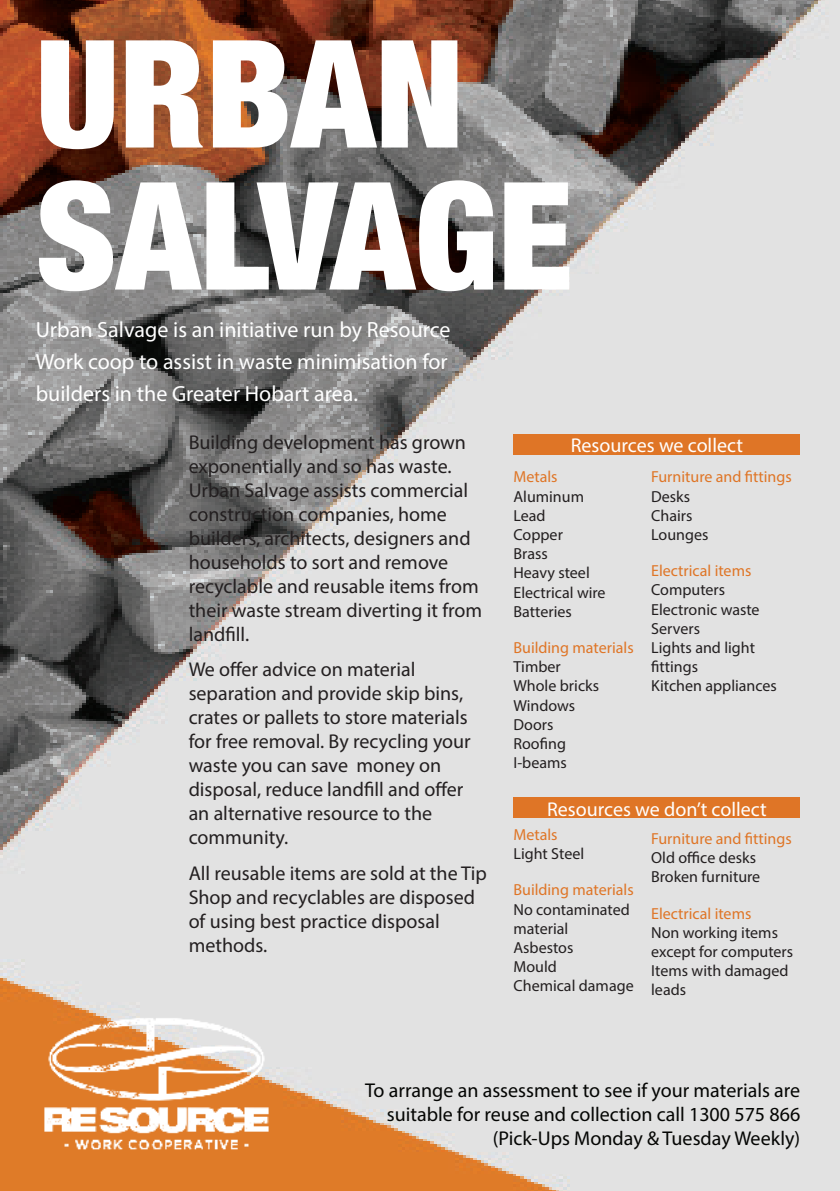
<style>
.page{position:relative;width:840px;height:1191px;background:#fff}
.page>*{position:absolute;margin:0;border:0;box-sizing:border-box;transform-origin:0 0}
.t1{font:900 condensed 150px "Helvetica Neue";color:#fff}
.t2{font:22px/32px "Myriad Pro";color:#fff}
.t3{font:20px/24px "Myriad Pro";color:#231f20}
.t4{font:20px/24px "Myriad Pro";color:#040503;text-align:right}
.t5{font:20px "Myriad Pro";color:#fff}
.t6{font:16px/19.2px "Myriad Pro";color:#231f20}
.t7{font:16px/19.2px "Myriad Pro";color:#df7526}
.s1{color:#231f20}
.s2{color:#df7526}
</style>
<div class="page">
<img style="left:0;top:0;width:839px;height:1191px">
<img style="left:40px;top:1014px;width:233px;height:137px">
<div style="left:513px;top:434px;width:286px;height:20px;background:#df7526"></div>
<div style="left:513px;top:797px;width:286px;height:21px;background:#df7526"></div>
<p class="t1" style="left:36px;top:-29px;width:429px">URBAN</p>
<p class="t1" style="left:36px;top:113px;width:538px">SALVAGE</p>
<p class="t2" style="left:36px;top:313px;width:416px">Urban Salvage is an initiative run by Resource<br>Work coop to assist in waste minimisation for builders in the Greater Hobart area.</p>
<p class="t3" style="left:188px;top:430px;width:295px">Building development has grown exponentially and so has waste.<br>Urban Salvage assists commercial construction companies, home builders, architects, designers and households to sort and remove recyclable and reusable items from their waste stream diverting it from landfill.</p>
<p class="t3" style="left:188px;top:657px;width:283px">We offer advice on material separation and provide skip bins, crates or pallets to store materials for free removal. By recycling your waste you can save money on disposal, reduce landfill and offer an alternative resource to the community.</p>
<p class="t3" style="left:188px;top:860px;width:299px">All reusable items are sold at the Tip<br>Shop and recyclables are disposed of using best practice disposal methods.</p>
<p class="t5" style="left:570px;top:433px;width:174px">Resources we collect</p>
<p class="t7" style="left:650px;top:467px;width:142px">Furniture and fittings<br><span class="s1">Desks<br>Chairs<br>Lounges</span></p>
<p class="t6" style="left:650px;top:561px;width:127px"><span class="s2">Electrical items<br></span>Computers<br>Electronic waste<br>Servers<br>Lights and light fittings<br>Kitchen appliances</p>
<p class="t6" style="left:513px;top:467px;width:94px"><span class="s2">Metals<br></span>Aluminum<br>Lead<br>Copper<br>Brass<br>Heavy steel<br>Electrical wire<br>Batteries</p>
<p class="t6" style="left:513px;top:638px;width:122px"><span class="s2">Building materials<br></span>Timber<br>Whole bricks<br>Windows<br>Doors<br>Roofing<br>I-beams</p>
<p class="t5" style="left:546px;top:796px;width:221px">Resources we don’t collect</p>
<p class="t6" style="left:513px;top:824px;width:72px"><span class="s2">Metals<br></span>Light Steel</p>
<p class="t6" style="left:513px;top:880px;width:122px"><span class="s2">Building materials<br></span>No contaminated material<br>Asbestos<br>Mould<br>Chemical damage</p>
<p class="t6" style="left:650px;top:828px;width:142px"><span class="s2">Furniture and fittings<br></span>Old office desks<br>Broken furniture</p>
<p class="t6" style="left:650px;top:903px;width:143px"><span class="s2">Electrical items<br></span>Non working items except for computers<br>Items with damaged leads</p>
<p class="t4" style="left:365px;top:1078px;width:436px">To arrange an assessment to see if your materials are suitable for reuse and collection call 1300 575 866</p>
<p class="t4" style="left:492px;top:1126px;width:309px">(Pick-Ups Monday &amp; Tuesday Weekly)</p>
</div>
